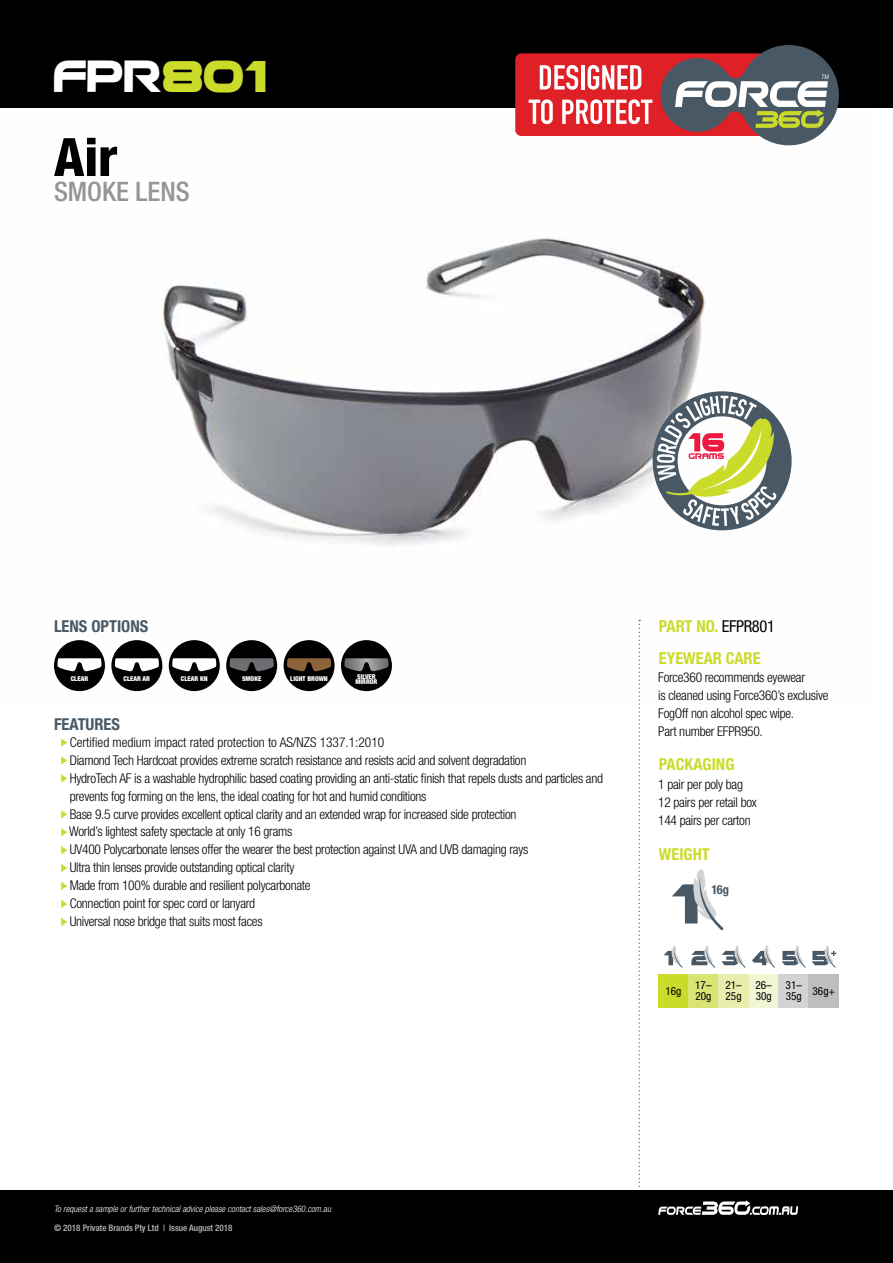
<style>
.page{position:relative;width:893px;height:1263px;background:#fff}
.page>*{position:absolute;margin:0;border:0;box-sizing:border-box;transform-origin:0 0}
.t1{font:800 condensed 52.95px "Helvetica Neue LT Pro";color:#000}
.t2{font:35.55px "Font 360";color:#fff}
.t3{font:500 condensed 26.85px "Helvetica Neue LT Pro";color:#939598}
.t4{font:700 condensed 16.5px/31.8px "Helvetica Neue LT Pro";color:#cbdb2a}
.t5{font:700 condensed 16.5px "Helvetica Neue LT Pro";color:#485865}
.t6{font:300 condensed 13.5px/18px "Helvetica Neue LT Pro";letter-spacing:-.02em;color:#000}
.t7{font:700 condensed 12.45px "Helvetica Neue LT Pro";color:#485865}
.t8{font:condensed 11.25px/10.5px "Helvetica Neue LT Pro";color:#000}
.t9{font:italic 300 condensed 9px "Helvetica Neue LT Pro";color:#fff}
.t10{font:500 condensed 9px "Helvetica Neue LT Pro";color:#bcbec0}
.t11{font:900 condensed 6.6px/5.4px "Helvetica Neue LT Pro";color:#fff}
.s1{color:#cbdb2a}
.s2{font-weight:400;color:#000}
</style>
<div class="page">
<img style="left:54px;top:132px;width:740px;height:560px">
<div style="left:0;top:0;width:893px;height:108px;background:#000"></div>
<div style="left:515px;top:53px;width:283px;height:83px;background:#df2027;border-radius:6px"></div>
<svg style="left:540px;top:65px;width:38px;height:25px"></svg>
<hr style="left:581px;top:65px;width:3px;height:24px;background:#fff">
<svg style="left:588px;top:65px;width:53px;height:25px"></svg>
<svg style="left:529px;top:99px;width:24px;height:25px"></svg>
<svg style="left:562px;top:99px;width:90px;height:25px"></svg>
<svg style="left:660px;top:45px;width:179px;height:100px"></svg>
<svg style="left:638px;top:620px;width:2px;height:570px"></svg>
<svg style="left:61px;top:738px;width:6px;height:9px"></svg>
<svg style="left:61px;top:756px;width:6px;height:9px"></svg>
<svg style="left:61px;top:774px;width:6px;height:9px"></svg>
<svg style="left:61px;top:810px;width:6px;height:8px"></svg>
<svg style="left:61px;top:828px;width:6px;height:8px"></svg>
<svg style="left:61px;top:846px;width:6px;height:8px"></svg>
<svg style="left:61px;top:864px;width:6px;height:8px"></svg>
<svg style="left:61px;top:882px;width:6px;height:8px"></svg>
<svg style="left:61px;top:900px;width:6px;height:8px"></svg>
<svg style="left:61px;top:918px;width:6px;height:8px"></svg>
<div style="left:749px;top:974px;width:30px;height:33px;background:#f2f6d5"></div>
<div style="left:779px;top:974px;width:30px;height:33px;background:#d1d3d4"></div>
<div style="left:809px;top:974px;width:30px;height:33px;background:#bcbec0"></div>
<div style="left:658px;top:974px;width:30px;height:33px;background:#cbdb2a"></div>
<div style="left:688px;top:974px;width:30px;height:33px;background:#d9e472"></div>
<div style="left:718px;top:974px;width:31px;height:33px;background:#e8eeae"></div>
<svg style="left:782px;top:945px;width:24px;height:23px"></svg>
<svg style="left:812px;top:945px;width:24px;height:23px"></svg>
<svg style="left:752px;top:945px;width:23px;height:23px"></svg>
<svg style="left:721px;top:945px;width:25px;height:23px"></svg>
<svg style="left:691px;top:945px;width:24px;height:23px"></svg>
<svg style="left:664px;top:945px;width:19px;height:23px"></svg>
<div style="left:0;top:1190px;width:893px;height:73px;background:#000"></div>
<svg style="left:658px;top:1200px;width:140px;height:15px"></svg>
<div style="left:54px;top:640px;width:51px;height:51px;background:#010101;border-radius:50%"></div>
<svg style="left:57px;top:658px;width:45px;height:13px"></svg>
<div style="left:169px;top:640px;width:51px;height:51px;background:#010101;border-radius:50%"></div>
<svg style="left:172px;top:658px;width:45px;height:13px"></svg>
<div style="left:284px;top:640px;width:51px;height:51px;background:#010101;border-radius:50%"></div>
<svg style="left:287px;top:658px;width:44px;height:13px"></svg>
<div style="left:111px;top:640px;width:51px;height:51px;background:#010101;border-radius:50%"></div>
<svg style="left:115px;top:658px;width:44px;height:13px"></svg>
<div style="left:226px;top:640px;width:51px;height:51px;background:#010101;border-radius:50%"></div>
<svg style="left:229px;top:658px;width:45px;height:13px"></svg>
<div style="left:341px;top:640px;width:51px;height:51px;background:#010101;border-radius:50%"></div>
<svg style="left:344px;top:658px;width:45px;height:13px"></svg>
<svg style="left:672px;top:869px;width:52px;height:61px"></svg>
<svg style="left:653px;top:391px;width:139px;height:139px"></svg>
<h2 class="t2" style="left:54px;top:59px;width:215px">fpr<span class="s1">801</span></h2>
<h1 class="t1" style="left:54px;top:124px;width:65px">Air</h1>
<h3 class="t3" style="left:54px;top:176px;width:137px">SMOKE LENS</h3>
<p class="t5" style="left:54px;top:616px;width:96px">LENS OPTIONS</p>
<p class="t4" style="left:659px;top:610px;width:117px">PART NO. <span class="s2">EFPR801<br></span>EYEWEAR CARE</p>
<p class="t11" style="left:71px;top:676px;width:19px">CLEAR</p>
<p class="t11" style="left:124px;top:676px;width:28px">CLEAR AR</p>
<p class="t11" style="left:181px;top:676px;width:28px">CLEAR KN</p>
<p class="t11" style="left:242px;top:676px;width:21px">SMOKE</p>
<p class="t11" style="left:290px;top:676px;width:39px">LIGHT BROWN</p>
<p class="t11" style="left:355px;top:673px;width:23px">SILVER<br>MIRROR</p>
<p class="t5" style="left:54px;top:714px;width:68px">FEATURES</p>
<p class="t6" style="left:69px;top:733px;width:535px">Certified medium impact rated protection to AS/NZS 1337.1:2010<br>Diamond Tech Hardcoat provides extreme scratch resistance and resists acid and solvent degradation<br>HydroTech AF is a washable hydrophilic based coating providing an anti-static finish that repels dusts and particles and prevents fog forming on the lens, the ideal coating for hot and humid conditions<br>Base 9.5 curve provides excellent optical clarity and an extended wrap for increased side protection<br>World’s lightest safety spectacle at only 16 grams<br>UV400 Polycarbonate lenses offer the wearer the best protection against UVA and UVB damaging rays<br>Ultra thin lenses provide outstanding optical clarity<br>Made from 100% durable and resilient polycarbonate<br>Connection point for spec cord or lanyard<br>Universal nose bridge that suits most faces</p>
<p class="t6" style="left:658px;top:668px;width:172px">Force360 recommends eyewear<br>is cleaned using Force360’s exclusive<br>FogOff non alcohol spec wipe.<br>Part number EFPR950.</p>
<p class="t4" style="left:659px;top:748px;width:77px">PACKAGING</p>
<p class="t6" style="left:658px;top:775px;width:100px">1 pair per poly bag<br>12 pairs per retail box<br>144 pairs per carton</p>
<p class="t4" style="left:659px;top:838px;width:52px">WEIGHT</p>
<p class="t7" style="left:711px;top:881px;width:19px">16g</p>
<p class="t8" style="left:695px;top:980px;width:18px">17–<br>20g</p>
<p class="t8" style="left:725px;top:980px;width:18px">21–<br>25g</p>
<p class="t8" style="left:755px;top:980px;width:18px">26–<br>30g</p>
<p class="t8" style="left:786px;top:980px;width:18px">31–<br>35g</p>
<p class="t8" style="left:665px;top:985px;width:17px">16g</p>
<p class="t8" style="left:813px;top:985px;width:24px">36g+</p>
<p class="t9" style="left:54px;top:1203px;width:278px">To request a sample or further technical advice please contact sales@force360.com.au</p>
<p class="t10" style="left:54px;top:1222px;width:180px">© 2018 Private Brands Pty Ltd | Issue August 2018</p>
</div>
